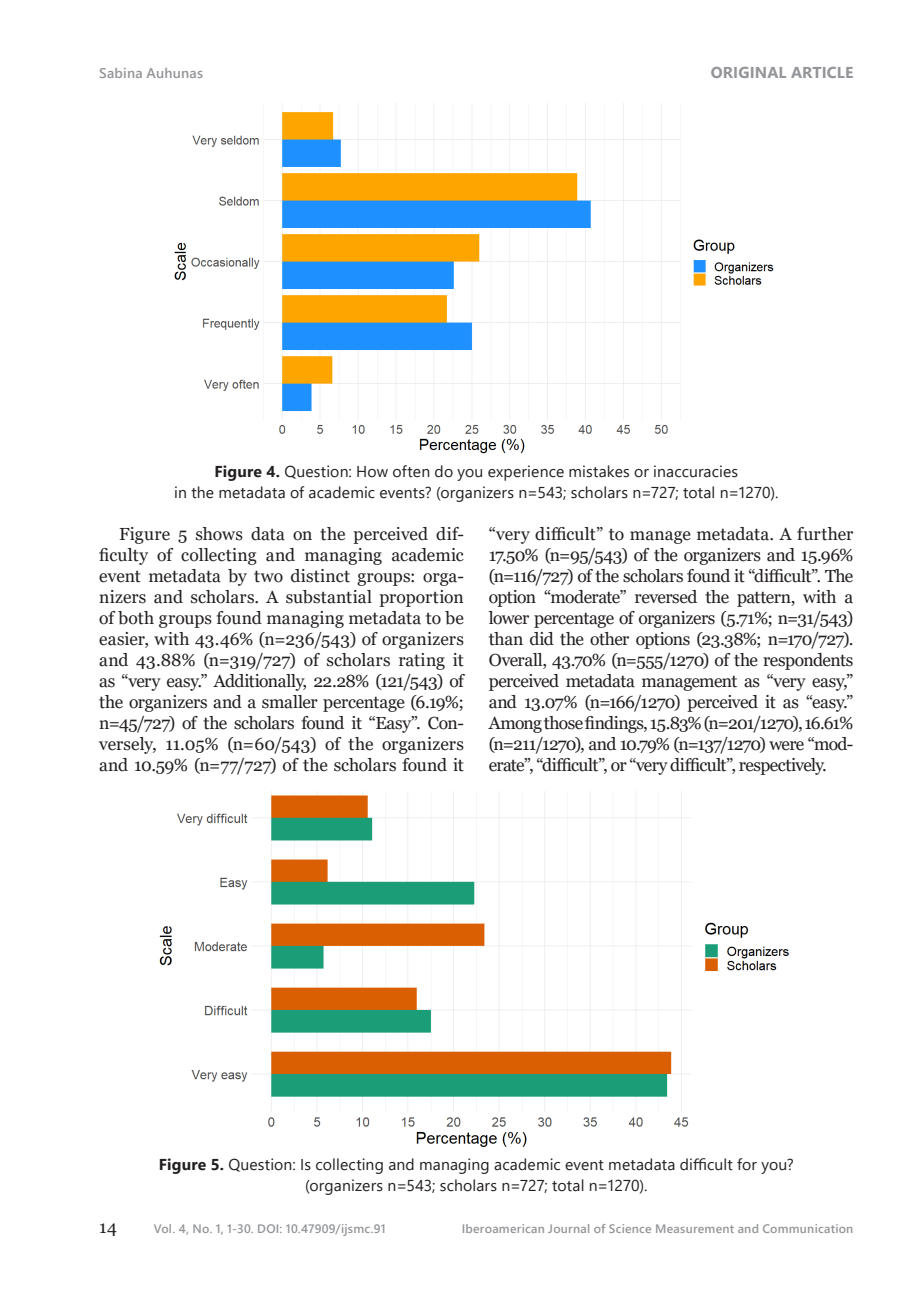
<style>
.page{position:relative;width:913px;height:1290px;background:#fff}
.page>*{position:absolute;margin:0;border:0;box-sizing:border-box;transform-origin:0 0}
.Párrafo_Español{font:17.5px/21px "Georgia";letter-spacing:-.02em;color:#231f20;text-align:justify}
.Pie_de_foto{font:15.75px/21px "Segoe UI";letter-spacing:.01em;color:#231f20;text-align:center}
.t1{font:700 15.75px "Segoe UI";letter-spacing:.005em;color:#939598}
.t2{font:600 14px "Segoe UI";letter-spacing:.015em;color:#939598}
.t3{font:600 12.25px "Segoe UI";letter-spacing:.02em;color:#939598}
.s1{font-weight:700}
</style>
<div class="page">
<img style="left:174px;top:103px;width:600px;height:351px">
<img style="left:159px;top:792px;width:630px;height:355px">
<p class="t2" style="left:99px;top:60px;width:105px">Sabina Auhunas</p>
<p class="t1" style="left:710px;top:58px;width:144px">ORIGINAL ARTICLE</p>
<p class="Pie_de_foto" style="left:174px;top:460px;width:606px"><span class="s1">Figure 4.</span> Question: How often do you experience mistakes or inaccuracies<br>in the metadata of academic events? (organizers n=543; scholars n=727; total n=1270).</p>
<p class="Párrafo_Español" style="left:99px;top:524px;width:366px;text-indent:20px">Figure 5 shows data on the perceived dif&shy;ficulty of collecting and managing academic event metadata by two distinct groups: orga&shy;nizers and scholars. A substantial proportion of both groups found managing metadata to be easier, with 43.46% (n=236/543) of organizers and 43.88% (n=319/727) of scholars rating it as “very easy.” Additionally, 22.28% (121/543) of the organizers and a smaller percentage (6.19%; n=45/727) of the scholars found it “Easy”. Con&shy;versely, 11.05% (n=60/543) of the organizers and 10.59% (n=77/727) of the scholars found it</p>
<p class="Párrafo_Español" style="left:489px;top:524px;width:366px">“very difficult” to manage metadata. A further 17.50% (n=95/543) of the organizers and 15.96% (n=116/727) of the scholars found it “difficult”. The option “moderate” reversed the pattern, with a lower percentage of organizers (5.71%; n=31/543) than did the other options (23.38%; n=170/727).<br>Overall, 43.70% (n=555/1270) of the respondents perceived metadata management as “very easy,” and 13.07% (n=166/1270) perceived it as “easy.” Among those findings, 15.83% (n=201/1270), 16.61% (n=211/1270), and 10.79% (n=137/1270) were “mod&shy;erate”, “difficult”, or “very difficult”, respectively.</p>
<p class="Pie_de_foto" style="left:159px;top:1153px;width:636px"><span class="s1">Figure 5.</span> Question: Is collecting and managing academic event metadata difficult for you? (organizers n=543; scholars n=727; total n=1270).</p>
<p class="Párrafo_Español" style="left:99px;top:1217px;width:19px">14</p>
<p class="t3" style="left:154px;top:1217px;width:234px">Vol. 4, No. 1, 1-30. DOI: 10.47909/ijsmc.91</p>
<p class="t3" style="left:462px;top:1217px;width:393px">Iberoamerican Journal of Science Measurement and Communication</p>
</div>
